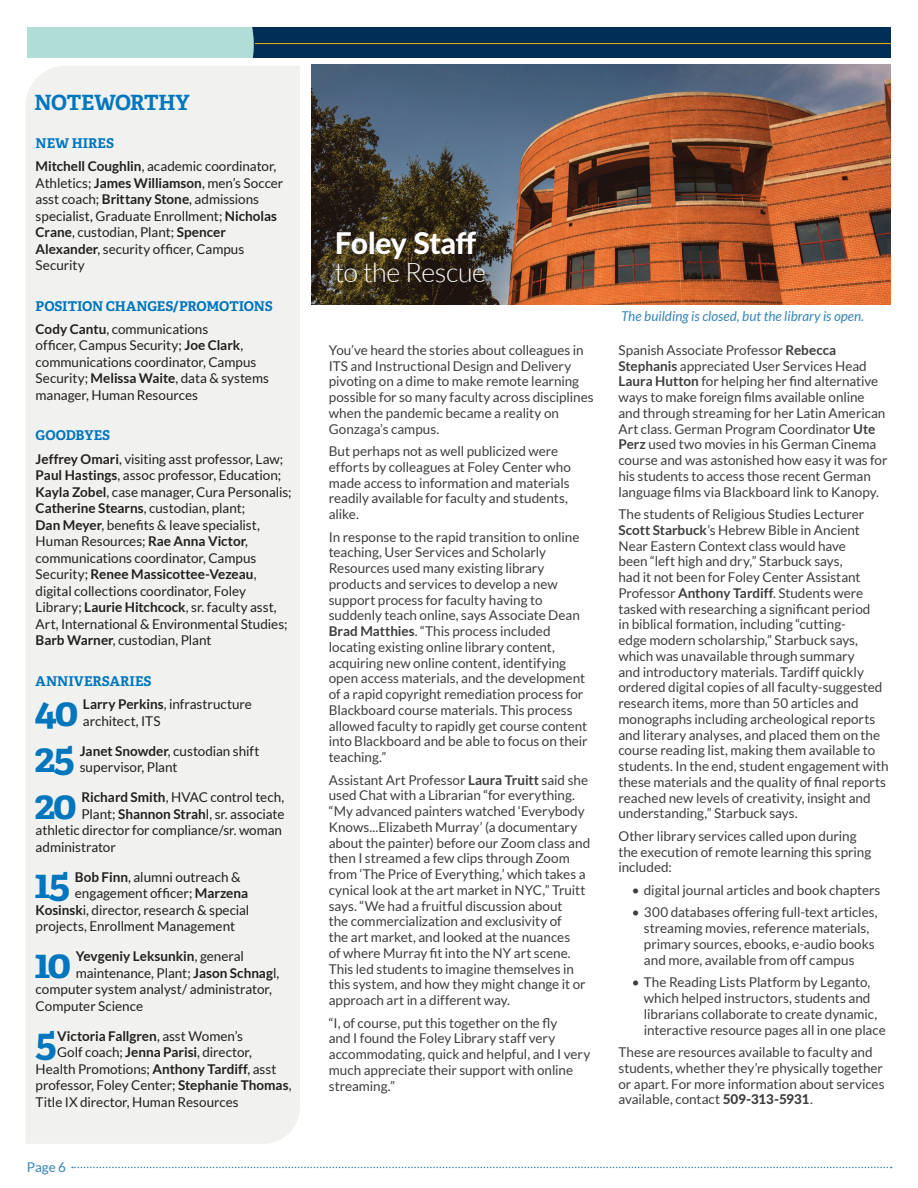
<style>
.page{position:relative;width:918px;height:1188px;background:#fff}
.page>*{position:absolute;margin:0;border:0;box-sizing:border-box;transform-origin:0 0}
.t1{font:700 40.35px "Adelle";letter-spacing:-.065em;color:#0076be}
.t2{font:800 30px "Lato";letter-spacing:-.02em;color:#fff}
.t3{font:300 27px "Lato";letter-spacing:-.015em;color:#fff}
.t4{font:700 21px "Adelle";letter-spacing:-.015em;color:#0076be}
.t5{font:13.5px/15.8px "Lato";letter-spacing:-.005em;color:#3e3e3f}
.t6{font:13.5px/16.5px "Lato";letter-spacing:-.005em;color:#231f20}
.t7{font:700 13.5px "Adelle";color:#0076be}
.t8{font:700 13.5px "Lato";color:#231f20}
.t9{font:italic 13.5px "Lato";color:#3684b6}
.t10{font:13.5px "Lato";color:#3684b6}
.s1{font-weight:700}
.s2{font-weight:400}
.s3{font-weight:800}
</style>
<div class="page">
<svg style="left:72px;top:1167px;width:820px;height:1px"></svg>
<div style="left:27px;top:27px;width:864px;height:30px;background:#002e54"></div>
<div style="left:27px;top:27px;width:227px;height:30px;background:#b0ded6"></div>
<img style="left:311px;top:65px;width:580px;height:240px">
<div style="left:26px;top:66px;width:274px;height:1078px;background:#f1f1ef"></div>
<hr style="left:255px;top:43px;width:636px;height:1px;background:#e8b80e">
<h3 class="t4" style="left:35px;top:90px;width:157px">NOTEWORTHY</h3>
<p class="t7" style="left:36px;top:135px;width:80px">NEW HIRES</p>
<p class="t6" style="left:36px;top:158px;width:249px"><span class="s1">Mitchell Coughlin</span>, academic coordinator, Athletics; <span class="s1">James Williamson</span>, men’s Soccer asst coach; <span class="s1">Brittany Stone</span>, admissions specialist, Graduate Enrollment; <span class="s1">Nicholas Crane</span>, custodian, Plant; <span class="s1">Spencer Alexander</span>, security officer, Campus Security</p>
<p class="t7" style="left:36px;top:297px;width:239px">POSITION CHANGES/PROMOTIONS</p>
<p class="t6" style="left:36px;top:321px;width:235px"><span class="s1">Cody Cantu</span>, communications<br>officer, Campus Security; <span class="s1">Joe Clark</span>, communications coordinator, Campus Security; <span class="s1">Melissa Waite</span>, data &amp; systems manager, Human Resources</p>
<p class="t7" style="left:36px;top:427px;width:76px">GOODBYES</p>
<p class="t6" style="left:36px;top:450px;width:257px"><span class="s1">Jeffrey Omari</span>, visiting asst professor, Law; <span class="s1">Paul Hastings</span>, assoc professor, Education; <span class="s1">Kayla Zobel</span>, case manager, Cura Personalis; <span class="s1">Catherine Stearns</span>, custodian, plant;<br><span class="s1">Dan Meyer</span>, benefits &amp; leave specialist, Human Resources; <span class="s1">Rae Anna Victor</span>, communications coordinator, Campus Security; <span class="s1">Renee Massicottee-Vezeau</span>, digital collections coordinator, Foley Library; <span class="s1">Laurie Hitchcock</span>, sr. faculty asst, Art, International &amp; Environmental Studies; <span class="s1">Barb Warner</span>, custodian, Plant</p>
<p class="t7" style="left:36px;top:672px;width:117px">ANNIVERSARIES</p>
<h1 class="t1" style="left:35px;top:685px;width:46px">40</h1>
<p class="t6" style="left:83px;top:696px;width:170px"><span class="s1">Larry Perkins</span>, infrastructure architect, ITS</p>
<h1 class="t1" style="left:35px;top:732px;width:42px">25</h1>
<p class="t6" style="left:80px;top:742px;width:181px"><span class="s1">Janet Snowder</span>, custodian shift supervisor, Plant</p>
<h1 class="t1" style="left:35px;top:778px;width:44px">20</h1>
<p class="t6" style="left:82px;top:789px;width:204px"><span class="s1">Richard Smith</span>, HVAC control tech,</p>
<p class="t6" style="left:82px;top:805px;width:204px">Plant; <span class="s1">Shannon Strah</span>l, sr. associate</p>
<p class="t6" style="left:36px;top:822px;width:248px">athletic director for compliance/sr. woman</p>
<p class="t6" style="left:36px;top:838px;width:82px">administrator</p>
<h1 class="t1" style="left:34px;top:858px;width:38px">15</h1>
<p class="t6" style="left:75px;top:868px;width:167px"><span class="s1">Bob Finn</span>, alumni outreach &amp;</p>
<p class="t6" style="left:75px;top:885px;width:175px">engagement officer; <span class="s1">Marzena</span></p>
<p class="t6" style="left:36px;top:901px;width:215px"><span class="s1">Kosinsk</span>i, director, research &amp; special</p>
<p class="t6" style="left:36px;top:918px;width:201px">projects, Enrollment Management</p>
<h1 class="t1" style="left:34px;top:937px;width:39px">10</h1>
<p class="t8" style="left:76px;top:948px;width:170px">Yevgeniy Leksunkin<span class="s2">, general</span></p>
<p class="t6" style="left:76px;top:964px;width:205px">maintenance, Plant; <span class="s1">Jason Schnag</span>l,</p>
<p class="t6" style="left:36px;top:981px;width:238px">computer system analyst/ administrator,</p>
<p class="t6" style="left:36px;top:997px;width:109px">Computer Science</p>
<h1 class="t1" style="left:36px;top:1017px;width:23px">5</h1>
<p class="t8" style="left:57px;top:1028px;width:187px">Victoria Fallgren<span class="s2">, asst Women’s</span></p>
<p class="t6" style="left:57px;top:1044px;width:196px">Golf coach; <span class="s1">Jenna Parisi</span>, director,</p>
<p class="t6" style="left:36px;top:1060px;width:242px">Health Promotions; <span class="s1">Anthony Tardiff</span>, asst</p>
<p class="t6" style="left:36px;top:1077px;width:257px">professor, Foley Center; <span class="s1">Stephanie Thomas</span>,</p>
<p class="t6" style="left:36px;top:1093px;width:205px">Title IX director, Human Resources</p>
<p class="t10" style="left:27px;top:1159px;width:41px">Page 6</p>
<h2 class="t2" style="left:335px;top:220px;width:143px">Foley Staff</h2>
<h3 class="t3" style="left:335px;top:258px;width:153px">to the Rescue</h3>
<p class="t5" style="left:329px;top:342px;width:266px">You’ve heard the stories about colleagues in ITS and Instructional Design and Delivery pivoting on a dime to make remote learning possible for so many faculty across disciplines when the pandemic became a reality on Gonzaga’s campus.</p>
<p class="t5" style="left:329px;top:443px;width:244px">But perhaps not as well publicized were efforts by colleagues at Foley Center who made access to information and materials readily available for faculty and students, alike.</p>
<p class="t5" style="left:329px;top:529px;width:260px">In response to the rapid transition to online teaching, User Services and Scholarly Resources used many existing library products and services to develop a new support process for faculty having to suddenly teach online, says Associate Dean <span class="s1">Brad Matthies</span>. “This process included locating existing online library content, acquiring new online content, identifying open access materials, and the development of a rapid copyright remediation process for Blackboard course materials. This process allowed faculty to rapidly get course content into Blackboard and be able to focus on their teaching.”</p>
<p class="t5" style="left:329px;top:772px;width:263px">Assistant Art Professor <span class="s1">Laura Truitt</span> said she used Chat with a Librarian “for everything. “My advanced painters watched ‘Everybody Knows...Elizabeth Murray’ (a documentary about the painter) before our Zoom class and then I streamed a few clips through Zoom from ‘The Price of Everything,’ which takes a cynical look at the art market in NYC,” Truitt says. “We had a fruitful discussion about<br>the commercialization and exclusivity of<br>the art market, and looked at the nuances<br>of where Murray fit into the NY art scene.<br>This led students to imagine themselves in this system, and how they might change it or approach art in a different way.</p>
<p class="t5" style="left:329px;top:1015px;width:263px">“I, of course, put this together on the fly<br>and I found the Foley Library staff very accommodating, quick and helpful, and I very much appreciate their support with online streaming.”</p>
<p class="t9" style="left:621px;top:309px;width:245px">The building is closed, but the library is open.</p>
<p class="t5" style="left:618px;top:342px;width:271px">Spanish Associate Professor <span class="s1">Rebecca Stephanis</span> appreciated User Services Head <span class="s1">Laura Hutton</span> for helping her find alternative ways to make foreign films available online and through streaming for her Latin American Art class. German Program Coordinator <span class="s1">Ute Perz</span> used two movies in his German Cinema course and was astonished how easy it was for his students to access those recent German language films via Blackboard link to Kanopy.</p>
<p class="t5" style="left:618px;top:506px;width:272px">The students of Religious Studies Lecturer <span class="s1">Scott Starbuck</span>’s Hebrew Bible in Ancient Near Eastern Context class would have<br>been “left high and dry,” Starbuck says,<br>had it not been for Foley Center Assistant Professor <span class="s1">Anthony Tardiff</span>. Students were tasked with researching a significant period<br>in biblical formation, including “cutting-<br>edge modern scholarship,” Starbuck says, which was unavailable through summary<br>and introductory materials. Tardiff quickly ordered digital copies of all faculty-suggested research items, more than 50 articles and monographs including archeological reports and literary analyses, and placed them on the course reading list, making them available to students. In the end, student engagement with these materials and the quality of final reports reached new levels of creativity, insight and understanding,” Starbuck says.</p>
<p class="t5" style="left:618px;top:828px;width:254px">Other library services called upon during the execution of remote learning this spring included:</p>
<p class="t5" style="left:632px;top:882px;width:250px">• digital journal articles and book chapters</p>
<p class="t5" style="left:644px;top:905px;width:235px;text-indent:-12px">• 300 databases offering full-text articles, streaming movies, reference materials, primary sources, ebooks, e-audio books and more, available from off campus</p>
<p class="t5" style="left:644px;top:974px;width:243px;text-indent:-12px">• The Reading Lists Platform by Leganto, which helped instructors, students and librarians collaborate to create dynamic, interactive resource pages all in one place</p>
<p class="t5" style="left:618px;top:1044px;width:268px">These are resources available to faculty and students, whether they’re physically together or apart. For more information about services available, contact <span class="s3">509-313-5931</span>.</p>
</div>
